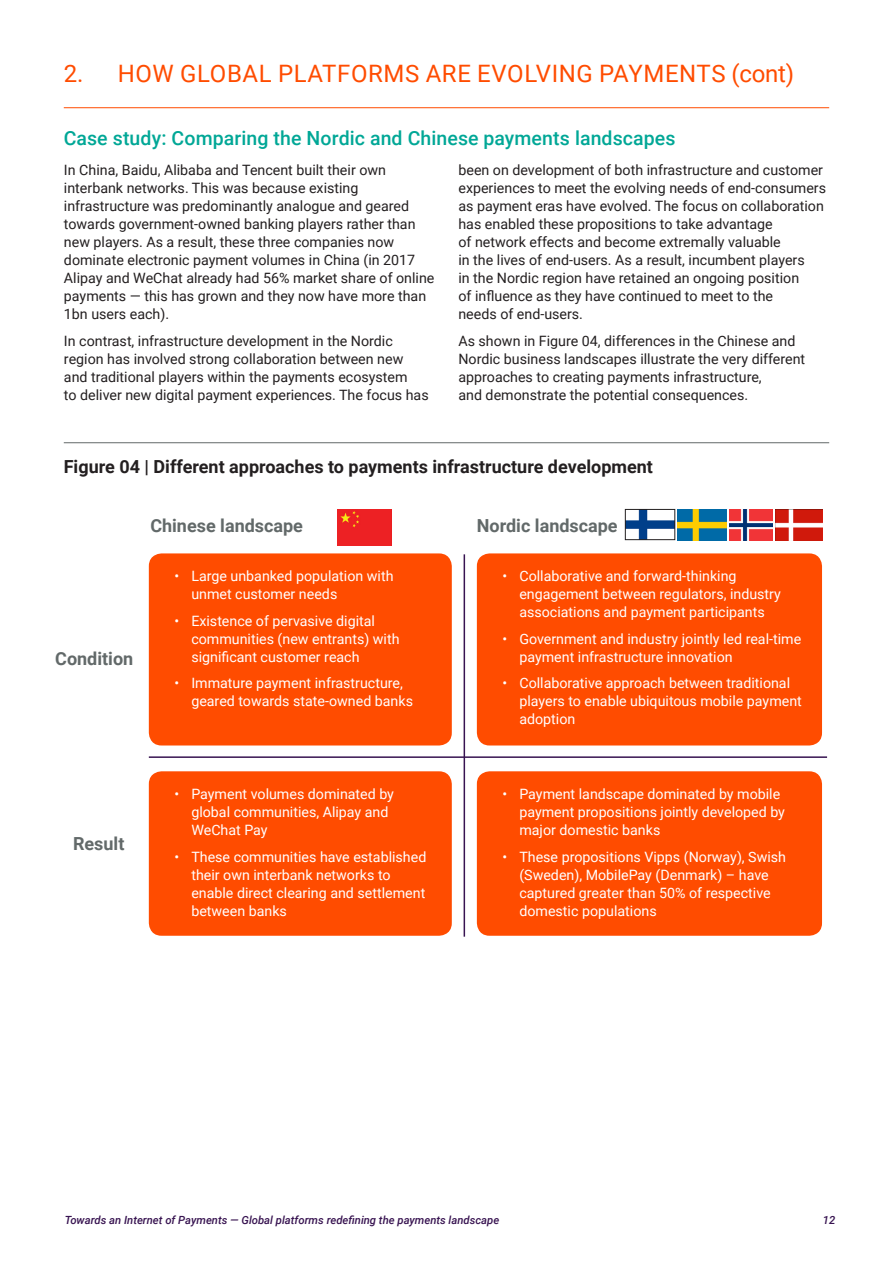
<style>
.page{position:relative;width:893px;height:1263px;background:#fff}
.page>*{position:absolute;margin:0;border:0;box-sizing:border-box;transform-origin:0 0}
.Page_header{font:24px "Roboto";letter-spacing:.025em;color:#ff4c00}
.sub_heading{font:500 19.5px "Roboto";letter-spacing:.005em;color:#00a796}
.figure_headings{font:700 18px "Roboto";color:#231f20}
.figure_headings-2{font:700 18px "Roboto";color:#626969}
.body{font:14.25px/18px "Roboto";color:#231f20}
.t1{font:14.25px/18px "Roboto";color:#fff}
.t2{font:italic 500 11.25px "Roboto";color:#381451}
</style>
<div class="page">
<hr style="left:64px;top:442px;width:765px;height:1px;background:#626969">
<div style="left:149px;top:553px;width:303px;height:192px;background:#ff4c00;border-radius:13px"></div>
<div style="left:477px;top:553px;width:345px;height:192px;background:#ff4c00;border-radius:13px"></div>
<div style="left:149px;top:771px;width:303px;height:165px;background:#ff4c00;border-radius:13px"></div>
<div style="left:477px;top:771px;width:345px;height:165px;background:#ff4c00;border-radius:13px"></div>
<hr style="left:149px;top:756px;width:678px;height:2px;background:#381451">
<hr style="left:464px;top:554px;width:1px;height:383px;background:#381451">
<hr style="left:64px;top:107px;width:765px;height:1px;background:#ff4c00">
<div style="left:337px;top:509px;width:54px;height:37px;background:#ed2124"></div>
<img style="left:775px;top:509px;width:47px;height:31px">
<img style="left:677px;top:509px;width:50px;height:31px">
<img style="left:730px;top:509px;width:42px;height:31px">
<img style="left:627px;top:511px;width:46px;height:27px">
<div style="left:625px;top:509px;width:50px;height:31px;border:1px solid #231f20"></div>
<p class="Page_header" style="left:64px;top:56px;width:732px">2. HOW GLOBAL PLATFORMS ARE EVOLVING PAYMENTS (cont)</p>
<p class="sub_heading" style="left:64px;top:125px;width:613px">Case study: Comparing the Nordic and Chinese payments landscapes</p>
<p class="body" style="left:64px;top:160px;width:372px">In China, Baidu, Alibaba and Tencent built their own interbank networks. This was because existing infrastructure was predominantly analogue and geared towards government-owned banking players rather than new players. As a result, these three companies now dominate electronic payment volumes in China (in 2017<br>Alipay and WeChat already had 56% market share of online payments — this has grown and they now have more than 1bn users each).</p>
<p class="body" style="left:64px;top:331px;width:366px">In contrast, infrastructure development in the Nordic region has involved strong collaboration between new and traditional players within the payments ecosystem<br>to deliver new digital payment experiences. The focus has</p>
<p class="body" style="left:458px;top:160px;width:369px">been on development of both infrastructure and customer experiences to meet the evolving needs of end-consumers as payment eras have evolved. The focus on collaboration has enabled these propositions to take advantage<br>of network effects and become extremally valuable<br>in the lives of end-users. As a result, incumbent players<br>in the Nordic region have retained an ongoing position<br>of influence as they have continued to meet to the<br>needs of end-users.</p>
<p class="body" style="left:458px;top:331px;width:348px">As shown in Figure 04, differences in the Chinese and Nordic business landscapes illustrate the very different approaches to creating payments infrastructure,<br>and demonstrate the potential consequences.</p>
<p class="figure_headings" style="left:64px;top:454px;width:591px">Figure 04 | Different approaches to payments infrastructure development</p>
<p class="figure_headings-2" style="left:55px;top:646px;width:80px">Condition</p>
<p class="figure_headings-2" style="left:150px;top:513px;width:154px">Chinese landscape</p>
<p class="figure_headings-2" style="left:477px;top:513px;width:142px">Nordic landscape</p>
<p class="t1" style="left:191px;top:566px;width:204px;text-indent:-17px">• Large unbanked population with unmet customer needs</p>
<p class="t1" style="left:191px;top:611px;width:210px;text-indent:-17px">• Existence of pervasive digital communities (new entrants) with significant customer reach</p>
<p class="t1" style="left:191px;top:673px;width:223px;text-indent:-17px">• Immature payment infrastructure, geared towards state-owned banks</p>
<p class="t1" style="left:519px;top:566px;width:263px;text-indent:-17px">• Collaborative and forward-thinking engagement between regulators, industry associations and payment participants</p>
<p class="t1" style="left:519px;top:629px;width:283px;text-indent:-17px">• Government and industry jointly led real-time payment infrastructure innovation</p>
<p class="t1" style="left:519px;top:673px;width:284px;text-indent:-17px">• Collaborative approach between traditional players to enable ubiquitous mobile payment adoption</p>
<p class="figure_headings-2" style="left:73px;top:831px;width:53px">Result</p>
<p class="t1" style="left:191px;top:784px;width:204px;text-indent:-17px">• Payment volumes dominated by global communities, Alipay and<br>WeChat Pay</p>
<p class="t1" style="left:191px;top:847px;width:237px;text-indent:-17px">• These communities have established their own interbank networks to enable direct clearing and settlement between banks</p>
<p class="t1" style="left:519px;top:784px;width:267px;text-indent:-17px">• Payment landscape dominated by mobile payment propositions jointly developed by major domestic banks</p>
<p class="t1" style="left:519px;top:847px;width:268px;text-indent:-17px">• These propositions Vipps (Norway), Swish (Sweden), MobilePay (Denmark) – have captured greater than 50% of respective domestic populations</p>
<p class="t2" style="left:65px;top:1212px;width:436px">Towards an Internet of Payments — Global platforms redefining the payments landscape</p>
<p class="t2" style="left:823px;top:1212px;width:14px">12</p>
</div>
